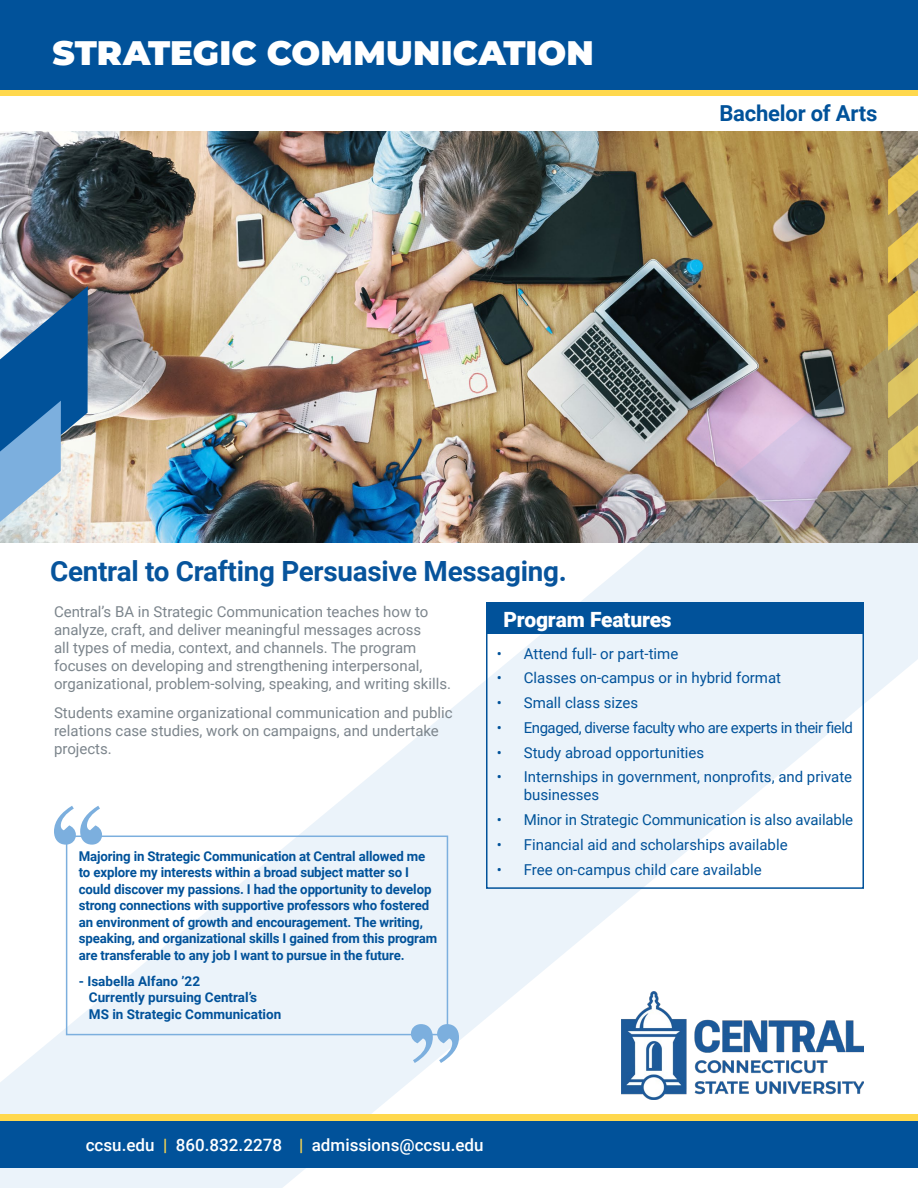
<style>
.page{position:relative;width:918px;height:1188px;background:#fff}
.page>*{position:absolute;margin:0;border:0;box-sizing:border-box;transform-origin:0 0}
.t1{font:900 34.05px "Montserrat";letter-spacing:.005em;color:#fff}
.t2{font:700 27.75px "Roboto";letter-spacing:-.01em;color:#07549c}
.t3{font:700 22.05px "Roboto";letter-spacing:-.01em;color:#01529a}
.Insert_Copy{font:900 21px "Roboto";letter-spacing:-.01em;color:#fff}
.t4{font:500 16.95px "Roboto";color:#fff}
.t5{font:15px/18px "Roboto";color:#7c858c}
.t6{font:15px/18px "Roboto";color:#01529a}
.t7{font:15px "Roboto";letter-spacing:-.03em;color:#01529a}
.t8{font:15px "Roboto";letter-spacing:-.01em;color:#005499}
.t9{font:700 13.5px/16.5px "Roboto";letter-spacing:-.01em;color:#01529a}
.s1{color:#ffd84d}
</style>
<div class="page">
<img style="left:0;top:132px;width:918px;height:154px">
<svg style="left:888px;top:148px;width:30px;height:138px;background:#c1a657"></svg>
<img style="left:0;top:286px;width:918px;height:902px">
<svg style="left:0;top:89px;width:918px;height:7px;background:#dac458"></svg>
<div style="left:0;top:0;width:918px;height:89px;background:#01529a"></div>
<svg style="left:0;top:1115px;width:918px;height:7px;background:#dac458"></svg>
<div style="left:0;top:1122px;width:918px;height:46px;background:#01529a"></div>
<div style="left:486px;top:602px;width:378px;height:287px;border:2px solid #01529a"></div>
<div style="left:486px;top:602px;width:378px;height:32px;background:#01529a"></div>
<div style="left:66px;top:836px;width:382px;height:199px;border:2px solid #7cafde"></div>
<svg style="left:54px;top:806px;width:48px;height:39px"></svg>
<svg style="left:411px;top:1024px;width:48px;height:39px;background:#bad5ed"></svg>
<img style="left:621px;top:991px;width:243px;height:108px">
<p class="t1" style="left:52px;top:27px;width:543px">STRATEGIC COMMUNICATION</p>
<p class="t3" style="left:719px;top:98px;width:160px">Bachelor of Arts</p>
<p class="t2" style="left:50px;top:551px;width:518px">Central to Crafting Persuasive Messaging.</p>
<p class="t5" style="left:54px;top:602px;width:399px">Central’s BA in Strategic Communication teaches how to analyze, craft, and deliver meaningful messages across<br>all types of media, context, and channels. The program focuses on developing and strengthening interpersonal, organizational, problem-solving, speaking, and writing skills.</p>
<p class="t5" style="left:54px;top:703px;width:400px">Students examine organizational communication and public relations case studies, work on campaigns, and undertake projects.</p>
<p class="t9" style="left:79px;top:847px;width:360px">Majoring in Strategic Communication at Central allowed me to explore my interests within a broad subject matter so I could discover my passions. I had the opportunity to develop strong connections with supportive professors who fostered an environment of growth and encouragement. The writing, speaking, and organizational skills I gained from this program are transferable to any job I want to pursue in the future.</p>
<p class="t9" style="left:89px;top:972px;width:194px;text-indent:-10px">- Isabella Alfano ’22<br>Currently pursuing Central’s<br>MS in Strategic Communication</p>
<p class="Insert_Copy" style="left:504px;top:605px;width:170px">Program Features</p>
<p class="t6" style="left:497px;top:644px;width:183px">• Attend full- or part-time</p>
<p class="t6" style="left:497px;top:669px;width:286px">• Classes on-campus or in hybrid format</p>
<p class="t6" style="left:497px;top:693px;width:143px">• Small class sizes</p>
<p class="t7" style="left:497px;top:717px;width:358px">• Engaged, diverse faculty who are experts in their field</p>
<p class="t6" style="left:497px;top:743px;width:209px">• Study abroad opportunities</p>
<p class="t6" style="left:524px;top:768px;width:330px;text-indent:-27px">• Internships in government, nonprofits, and private businesses</p>
<p class="t8" style="left:497px;top:809px;width:358px">• Minor in Strategic Communication is also available</p>
<p class="t6" style="left:497px;top:835px;width:292px">• Financial aid and scholarships available</p>
<p class="t6" style="left:497px;top:860px;width:266px">• Free on-campus child care available</p>
<p class="t4" style="left:86px;top:1133px;width:399px">ccsu.edu <span class="s1">|</span> 860.832.2278 <span class="s1">|</span> admissions@ccsu.edu</p>
</div>
